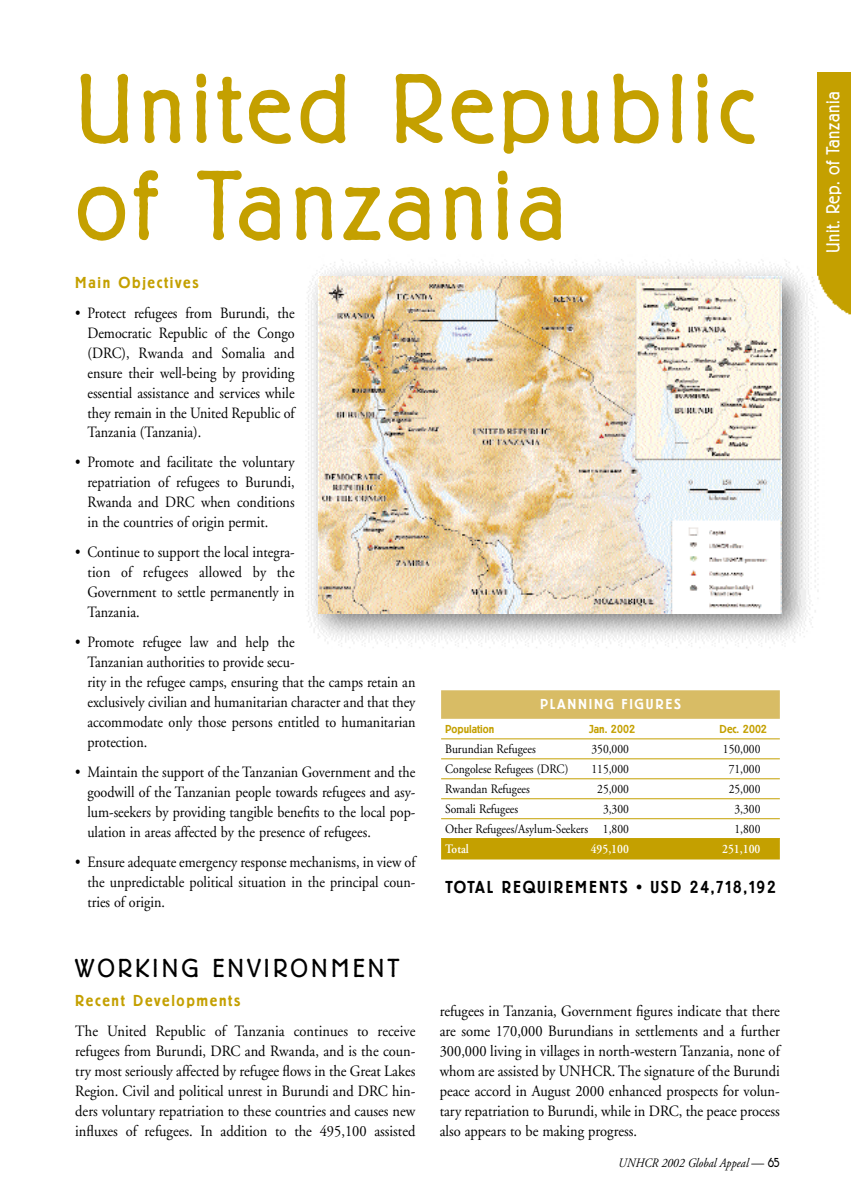
<style>
.page{position:relative;width:851px;height:1202px;background:#fff}
.page>*{position:absolute;margin:0;border:0;box-sizing:border-box;transform-origin:0 0}
.t1{font:300 96.9px/96.9px "Berliner Grotesk";letter-spacing:.055em;color:#c4a000}
.t2{font:300 25.65px "Berliner Grotesk";letter-spacing:.135em;color:#000}
.t3{font:300 18.6px "Berliner Grotesk";letter-spacing:.03em;color:#fff;scale:.95 1}
.t4{font:500 17.1px "Berliner Grotesk";letter-spacing:.105em;color:#000;scale:.95 1}
.t5{font:15.6px/20px "Adobe Garamond";color:#000;text-align:justify;scale:.9 1}
.t6{font:15.6px/20px "Adobe Garamond";color:#000;text-align:justify;scale:.92 1}
.t7{font:500 15.6px "Berliner Grotesk";letter-spacing:.105em;color:#c4a000}
.t8{font:500 14.25px "Berliner Grotesk";letter-spacing:.125em;color:#fff}
.t9{font:12.9px "Adobe Garamond";color:#000;scale:.9 1}
.t10{font:italic 12.9px "Adobe Garamond";color:#000;scale:.9 1}
.t11{font:600 12.9px "Adobe Garamond";color:#fff;scale:.9 1}
.t12{font:500 11.4px "Berliner Grotesk";color:#c4a000}
.s1{font-style:normal;font-size:14.25px}
.s2{font-family:"Berliner Grotesk";font-weight:300;font-style:normal}
</style>
<div class="page">
<img style="left:305px;top:259px;width:514px;height:389px">
<img style="left:817px;top:73px;width:33px;height:274px">
<div style="left:441px;top:690px;width:338px;height:28px;background:#d8bc65"></div>
<hr style="left:441px;top:738px;width:338px;height:1px;background:#c4a000">
<hr style="left:441px;top:758px;width:338px;height:1px;background:#c4a000">
<hr style="left:441px;top:778px;width:338px;height:1px;background:#c4a000">
<hr style="left:441px;top:798px;width:338px;height:1px;background:#c4a000">
<hr style="left:441px;top:818px;width:338px;height:1px;background:#c4a000">
<div style="left:441px;top:837px;width:338px;height:22px;background:#c4a000"></div>
<img style="left:319px;top:276px;width:462px;height:337px">
<h1 class="t1" style="left:75px;top:65px;width:680px">United Republic of Tanzania</h1>
<p class="t7" style="left:75px;top:276px;width:125px">Main Objectives</p>
<p class="t5" style="left:87px;top:304px;width:232px;text-indent:-12px">• Protect refugees from Burundi, the Democratic Republic of the Congo (DRC), Rwanda and Somalia and ensure their well-being by providing essential assistance and services while they remain in the United Republic of Tanzania (Tanzania).</p>
<p class="t5" style="left:87px;top:454px;width:232px;text-indent:-12px">• Promote and facilitate the voluntary repatriation of refugees to Burundi, Rwanda and DRC when conditions in the countries of origin permit.</p>
<p class="t5" style="left:87px;top:543px;width:232px;text-indent:-12px">• Continue to support the local integra&shy;tion of refugees allowed by the Government to settle permanently in Tanzania.</p>
<p class="t5" style="left:87px;top:633px;width:366px;text-align:left;text-indent:-12px">• Promote refugee law and help the<br>Tanzanian authorities to provide secu-<br>rity in the refugee camps, ensuring that the camps retain an exclusively civilian and humanitarian character and that they accommodate only those persons entitled to humanitarian protection.</p>
<p class="t5" style="left:87px;top:763px;width:366px;text-indent:-12px">• Maintain the support of the Tanzanian Government and the goodwill of the Tanzanian people towards refugees and asy&shy;lum-seekers by providing tangible benefits to the local pop&shy;ulation in areas affected by the presence of refugees.</p>
<p class="t5" style="left:87px;top:853px;width:366px;text-indent:-12px">• Ensure adequate emergency response mechanisms, in view of the unpredictable political situation in the principal coun&shy;tries of origin.</p>
<h2 class="t2" style="left:75px;top:958px;width:326px">WORKING ENVIRONMENT</h2>
<p class="t7" style="left:75px;top:995px;width:166px">Recent Developments</p>
<p class="t6" style="left:75px;top:1022px;width:371px">The United Republic of Tanzania continues to receive refugees from Burundi, DRC and Rwanda, and is the coun&shy;try most seriously affected by refugee flows in the Great Lakes Region. Civil and political unrest in Burundi and DRC hin&shy;ders voluntary repatriation to these countries and causes new influxes of refugees. In addition to the 495,100 assisted</p>
<p class="t8" style="left:540px;top:698px;width:142px">PLANNING FIGURES</p>
<p class="t12" style="left:445px;top:724px;width:51px">Population</p>
<p class="t12" style="left:589px;top:724px;width:47px">Jan. 2002</p>
<p class="t12" style="left:719px;top:724px;width:49px">Dec. 2002</p>
<p class="t9" style="left:445px;top:743px;width:102px">Burundian Refugees</p>
<p class="t9" style="left:591px;top:743px;width:43px">350,000</p>
<p class="t9" style="left:722px;top:743px;width:43px">150,000</p>
<p class="t9" style="left:445px;top:763px;width:138px">Congolese Refugees (DRC)</p>
<p class="t9" style="left:591px;top:763px;width:43px">115,000</p>
<p class="t9" style="left:728px;top:763px;width:37px">71,000</p>
<p class="t9" style="left:445px;top:783px;width:96px">Rwandan Refugees</p>
<p class="t9" style="left:597px;top:783px;width:37px">25,000</p>
<p class="t9" style="left:728px;top:783px;width:37px">25,000</p>
<p class="t9" style="left:445px;top:803px;width:83px">Somali Refugees</p>
<p class="t9" style="left:603px;top:803px;width:30px">3,300</p>
<p class="t9" style="left:734px;top:803px;width:30px">3,300</p>
<p class="t9" style="left:445px;top:823px;width:206px">Other Refugees/Asylum-Seekers 1,800</p>
<p class="t9" style="left:734px;top:823px;width:30px">1,800</p>
<p class="t11" style="left:445px;top:843px;width:28px">Total</p>
<p class="t11" style="left:590px;top:843px;width:44px">495,100</p>
<p class="t11" style="left:722px;top:843px;width:44px">251,100</p>
<p class="t4" style="left:445px;top:880px;width:349px">TOTAL REQUIREMENTS • USD 24,718,192</p>
<p class="t6" style="left:439px;top:1002px;width:371px">refugees in Tanzania, Government figures indicate that there are some 170,000 Burundians in settlements and a further 300,000 living in villages in north-western Tanzania, none of whom are assisted by UNHCR. The signature of the Burundi peace accord in August 2000 enhanced prospects for volun&shy;tary repatriation to Burundi, while in DRC, the peace process also appears to be making progress.</p>
<p class="t10" style="left:618px;top:1157px;width:181px">UNHCR 2002 Global Appeal <span class="s1">—</span> <span class="s2">65</span></p>
<p class="t3" style="left:826px;top:253px;width:172px;rotate:-90deg">Unit. Rep. of Tanzania</p>
</div>
